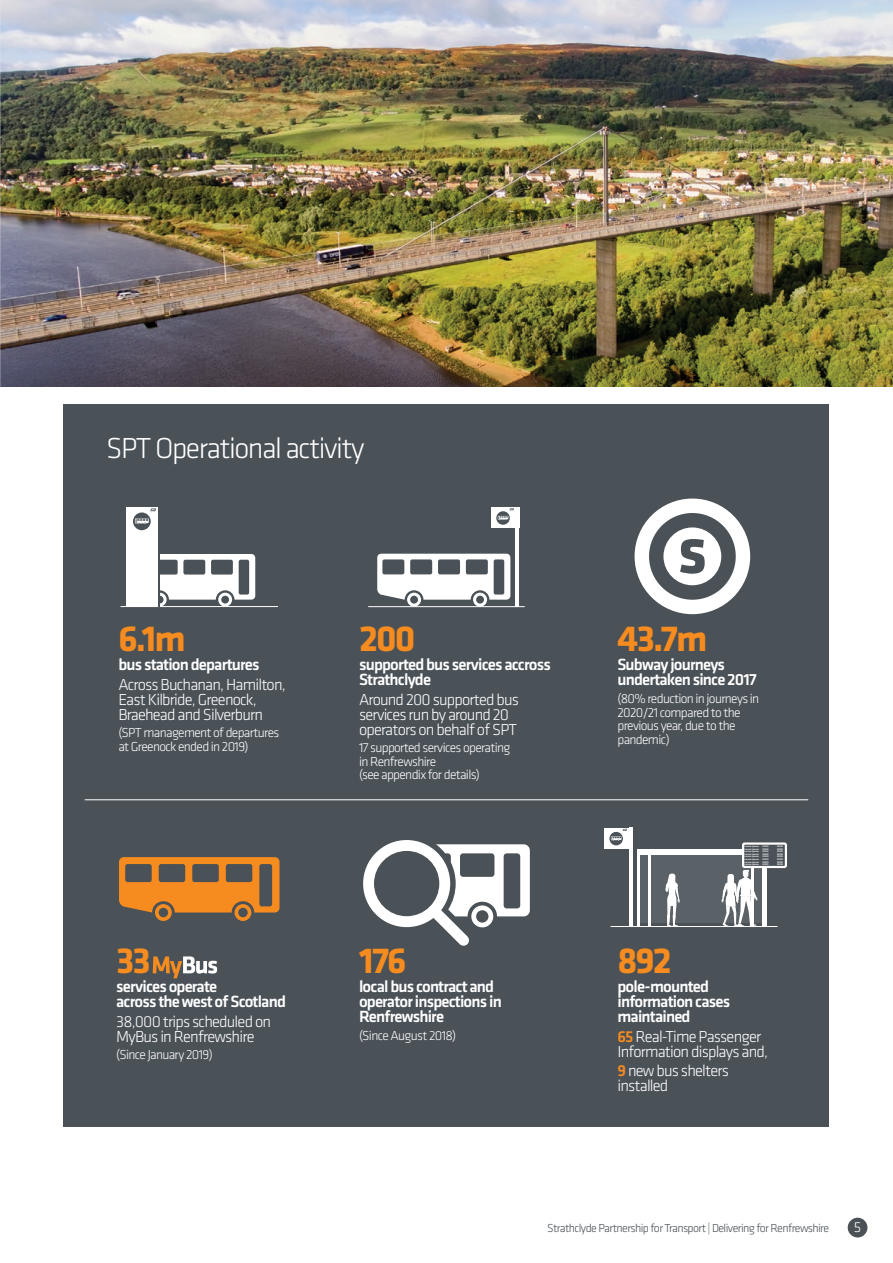
<style>
.page{position:relative;width:893px;height:1263px;background:#fff}
.page>*{position:absolute;margin:0;border:0;box-sizing:border-box;transform-origin:0 0}
.t1{font:700 37.5px "Klavika";letter-spacing:-.05em;color:#f68b1f}
.t2{font:300 30px "Klavika";letter-spacing:-.05em;color:#fff}
.t3{font:500 16.8px/15px "Klavika";letter-spacing:-.05em;color:#fff}
.t4{font:300 16.5px/15px "Klavika";letter-spacing:-.05em;color:#fff}
.t5{font:300 15px "Klavika";color:#fff}
.t6{font:300 13.5px/13.5px "Klavika";letter-spacing:-.05em;color:#fff}
.t7{font:300 12px "Klavika";letter-spacing:-.05em;color:#4a5157}
.t8{font:700 2.1px "Arial";color:#fff;scale:1.05 1}
.s1{font-weight:500;color:#f68b1f}
</style>
<div class="page">
<div style="left:848px;top:1218px;width:19px;height:19px;background:#4a5157;border-radius:50%"></div>
<img style="left:0;top:0;width:893px;height:387px">
<div style="left:64px;top:404px;width:765px;height:723px;background:#4a5157"></div>
<svg style="left:160px;top:554px;width:95px;height:52px"></svg>
<hr style="left:121px;top:606px;width:157px;height:1px;background:#fff">
<div style="left:126px;top:507px;width:32px;height:99px;background:#fff"></div>
<svg style="left:133px;top:508px;width:23px;height:22px"></svg>
<svg style="left:635px;top:498px;width:115px;height:116px"></svg>
<hr style="left:516px;top:507px;width:3px;height:100px;background:#fff">
<div style="left:491px;top:507px;width:28px;height:21px;background:#fff"></div>
<svg style="left:496px;top:508px;width:18px;height:17px"></svg>
<hr style="left:368px;top:606px;width:157px;height:1px;background:#fff">
<svg style="left:377px;top:554px;width:133px;height:53px"></svg>
<div style="left:639px;top:855px;width:124px;height:68px;background:#5b6267"></div>
<hr style="left:762px;top:855px;width:3px;height:71px;background:#fff">
<hr style="left:751px;top:855px;width:3px;height:71px;background:#fff">
<hr style="left:648px;top:855px;width:2px;height:71px;background:#fff">
<hr style="left:637px;top:855px;width:3px;height:71px;background:#fff">
<div style="left:637px;top:849px;width:128px;height:6px;background:#fff"></div>
<hr style="left:629px;top:828px;width:3px;height:99px;background:#fff">
<div style="left:604px;top:828px;width:28px;height:20px;background:#fff"></div>
<svg style="left:609px;top:829px;width:18px;height:16px"></svg>
<hr style="left:610px;top:926px;width:168px;height:1px;background:#fff">
<svg style="left:665px;top:874px;width:15px;height:52px"></svg>
<svg style="left:721px;top:870px;width:36px;height:56px"></svg>
<hr style="left:763px;top:867px;width:3px;height:59px;background:#fff">
<div style="left:743px;top:843px;width:43px;height:24px;background:#4a5157;border-radius:2px"></div>
<div style="left:742px;top:842px;width:45px;height:26px;border:2px solid #fff;border-radius:2px"></div>
<svg style="left:363px;top:840px;width:167px;height:106px"></svg>
<svg style="left:119px;top:857px;width:161px;height:64px"></svg>
<svg style="left:153px;top:956px;width:64px;height:22px"></svg>
<hr style="left:85px;top:799px;width:723px;height:1px;background:#fff">
<h2 class="t2" style="left:106px;top:430px;width:260px">SPT Operational activity</h2>
<h1 class="t1" style="left:118px;top:612px;width:69px">6.1m</h1>
<p class="t3" style="left:118px;top:657px;width:143px">bus station departures</p>
<p class="t4" style="left:118px;top:676px;width:169px">Across Buchanan, Hamilton,<br>East Kilbride, Greenock,<br>Braehead and Silverburn</p>
<p class="t6" style="left:118px;top:726px;width:162px">(SPT management of departures at Greenock ended in 2019)</p>
<h1 class="t1" style="left:116px;top:934px;width:36px">33</h1>
<p class="t3" style="left:116px;top:979px;width:171px">services operate<br>across the west of Scotland</p>
<p class="t4" style="left:116px;top:1013px;width:156px">38,000 trips scheduled on<br>MyBus in Renfrewshire</p>
<p class="t6" style="left:116px;top:1048px;width:98px">(Since January 2019)</p>
<h1 class="t1" style="left:359px;top:612px;width:58px">200</h1>
<p class="t3" style="left:359px;top:657px;width:193px">supported bus services accross<br>Strathclyde</p>
<p class="t4" style="left:359px;top:691px;width:162px">Around 200 supported bus services run by around 20 operators on behalf of SPT</p>
<p class="t6" style="left:359px;top:741px;width:153px">17 supported services operating in Renfrewshire<br>(see appendix for details)</p>
<h1 class="t1" style="left:359px;top:934px;width:49px">176</h1>
<p class="t3" style="left:359px;top:979px;width:144px">local bus contract and operator inspections in<br>Renfrewshire</p>
<p class="t6" style="left:359px;top:1029px;width:99px">(Since August 2018)</p>
<h1 class="t1" style="left:617px;top:612px;width:92px">43.7m</h1>
<p class="t3" style="left:617px;top:657px;width:141px">Subway journeys undertaken since 2017</p>
<p class="t6" style="left:617px;top:692px;width:143px">(80% reduction in journeys in<br>2020/21 compared to the previous year, due to the pandemic)</p>
<p class="t8" style="left:744px;top:845px;width:15px">Lorem ipsum</p>
<p class="t8" style="left:763px;top:845px;width:7px">XXXX</p>
<p class="t8" style="left:777px;top:845px;width:7px">XXXX</p>
<p class="t8" style="left:744px;top:847px;width:15px">Lorem ipsum</p>
<p class="t8" style="left:763px;top:847px;width:7px">XXXX</p>
<p class="t8" style="left:777px;top:847px;width:7px">XXXX</p>
<p class="t8" style="left:744px;top:850px;width:15px">Lorem ipsum</p>
<p class="t8" style="left:763px;top:850px;width:7px">XXXX</p>
<p class="t8" style="left:777px;top:850px;width:7px">XXXX</p>
<p class="t8" style="left:744px;top:852px;width:15px">Lorem ipsum</p>
<p class="t8" style="left:763px;top:852px;width:7px">XXXX</p>
<p class="t8" style="left:777px;top:852px;width:7px">XXXX</p>
<p class="t8" style="left:744px;top:855px;width:15px">Lorem ipsum</p>
<p class="t8" style="left:763px;top:855px;width:7px">XXXX</p>
<p class="t8" style="left:777px;top:855px;width:7px">XXXX</p>
<p class="t8" style="left:744px;top:858px;width:15px">Lorem ipsum</p>
<p class="t8" style="left:763px;top:858px;width:7px">XXXX</p>
<p class="t8" style="left:777px;top:858px;width:7px">XXXX</p>
<p class="t8" style="left:744px;top:860px;width:15px">Lorem ipsum</p>
<p class="t8" style="left:763px;top:860px;width:7px">XXXX</p>
<p class="t8" style="left:777px;top:860px;width:7px">XXXX</p>
<p class="t8" style="left:744px;top:863px;width:15px">Lorem ipsum</p>
<p class="t8" style="left:763px;top:863px;width:7px">XXXX</p>
<p class="t8" style="left:777px;top:863px;width:7px">XXXX</p>
<h1 class="t1" style="left:617px;top:934px;width:56px">892</h1>
<p class="t3" style="left:617px;top:979px;width:114px">pole-mounted information cases maintained</p>
<p class="t4" style="left:617px;top:1028px;width:152px"><span class="s1">65</span> Real-Time Passenger<br>Information displays and,</p>
<p class="t4" style="left:617px;top:1063px;width:113px"><span class="s1">9</span> new bus shelters installed</p>
<p class="t7" style="left:547px;top:1221px;width:283px">Strathclyde Partnership for Transport | Delivering for Renfrewshire</p>
<p class="t5" style="left:854px;top:1218px;width:9px">5</p>
</div>
